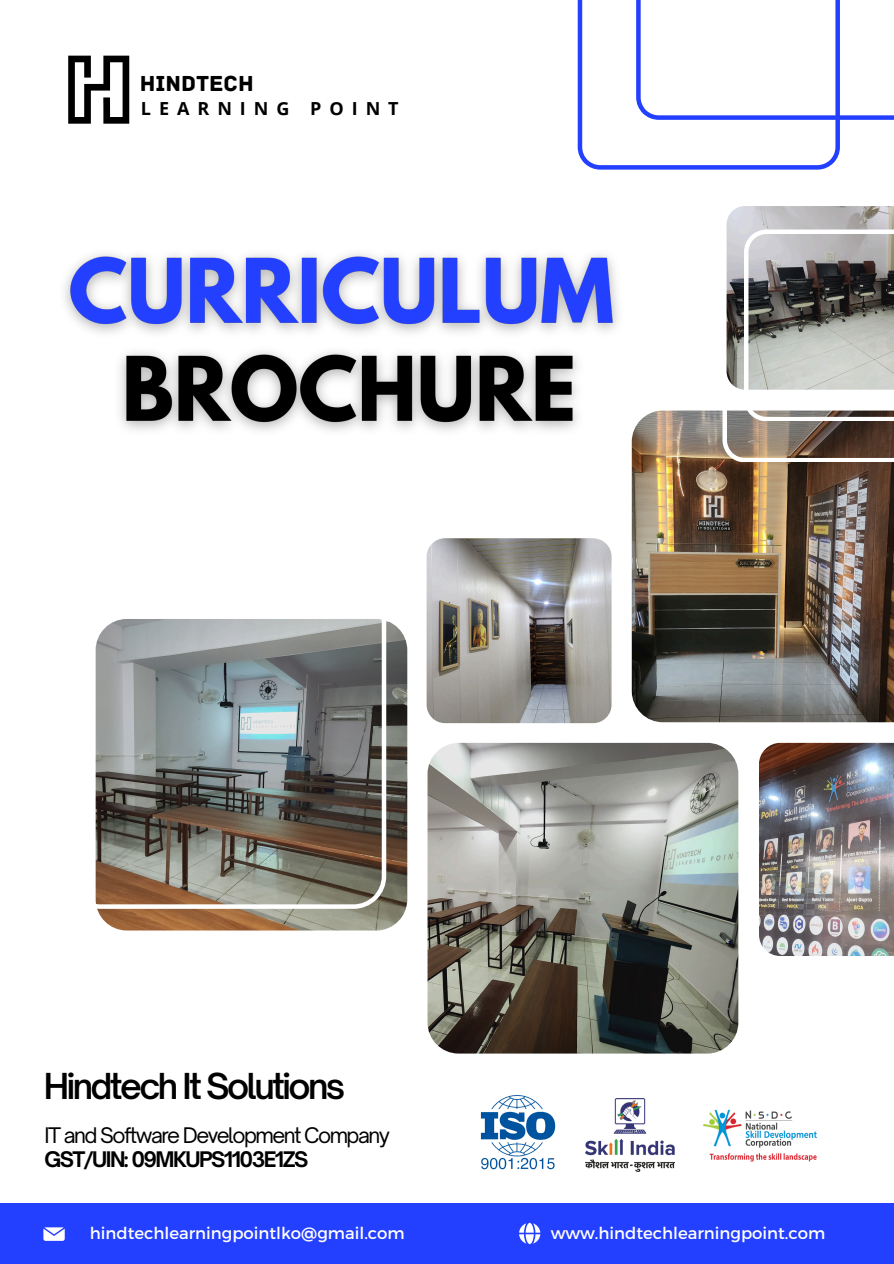
<style>
.page{position:relative;width:894px;height:1264px;background:#fff}
.page>*{position:absolute;margin:0;border:0;box-sizing:border-box;transform-origin:0 0}
.t1{font:600 34.2px "Open Sauce One";letter-spacing:-.075em;color:#000001}
.t2{font:22.8px "Archive";color:#000}
.t3{font:20.55px "Open Sauce One";letter-spacing:-.075em;color:#000001}
.t4{font:700 20.55px "Open Sauce One";letter-spacing:-.075em;color:#000001}
.t5{font:700 18px "Open Sans";letter-spacing:.445em;color:#000}
.t6{font:16.5px "Montserrat";color:#fff}
</style>
<div class="page">
<svg style="left:428px;top:742px;width:311px;height:312px"></svg>
<img style="left:631px;top:410px;width:262px;height:312px">
<img style="left:427px;top:743px;width:310px;height:310px;border-radius:31px">
<img style="left:96px;top:619px;width:311px;height:311px;border-radius:31px">
<img style="left:759px;top:743px;width:134px;height:213px">
<img style="left:426px;top:538px;width:185px;height:185px;border-radius:18px">
<svg style="left:95px;top:619px;width:291px;height:289px;background:#80817d"></svg>
<svg style="left:577px;top:0;width:316px;height:170px"></svg>
<svg style="left:68px;top:56px;width:61px;height:67px"></svg>
<img style="left:726px;top:206px;width:167px;height:23px">
<svg style="left:722px;top:229px;width:171px;height:233px"></svg>
<div style="left:0;top:1203px;width:893px;height:60px;background:#233fff"></div>
<svg style="left:519px;top:1222px;width:21px;height:22px"></svg>
<svg style="left:43px;top:1227px;width:22px;height:13px"></svg>
<img style="left:64px;top:253px;width:554px;height:80px">
<img style="left:120px;top:351px;width:458px;height:80px">
<img style="left:585px;top:1098px;width:89px;height:73px">
<img style="left:703px;top:1109px;width:114px;height:53px">
<img style="left:480px;top:1095px;width:76px;height:75px">
<p class="t2" style="left:140px;top:70px;width:115px">HINDTECH</p>
<p class="t5" style="left:141px;top:95px;width:259px">LEARNING POINT</p>
<p class="t1" style="left:44px;top:1064px;width:303px">Hindtech It Solutions</p>
<p class="t3" style="left:44px;top:1121px;width:347px">IT and Software Development Company</p>
<p class="t4" style="left:44px;top:1146px;width:265px">GST/UIN: 09MKUPS1103E1ZS</p>
<p class="t6" style="left:90px;top:1222px;width:316px">hindtechlearningpointlko@gmail.com</p>
<h2 class="t6" style="left:550px;top:1222px;width:276px">www.hindtechlearningpoint.com</h2>
</div>
